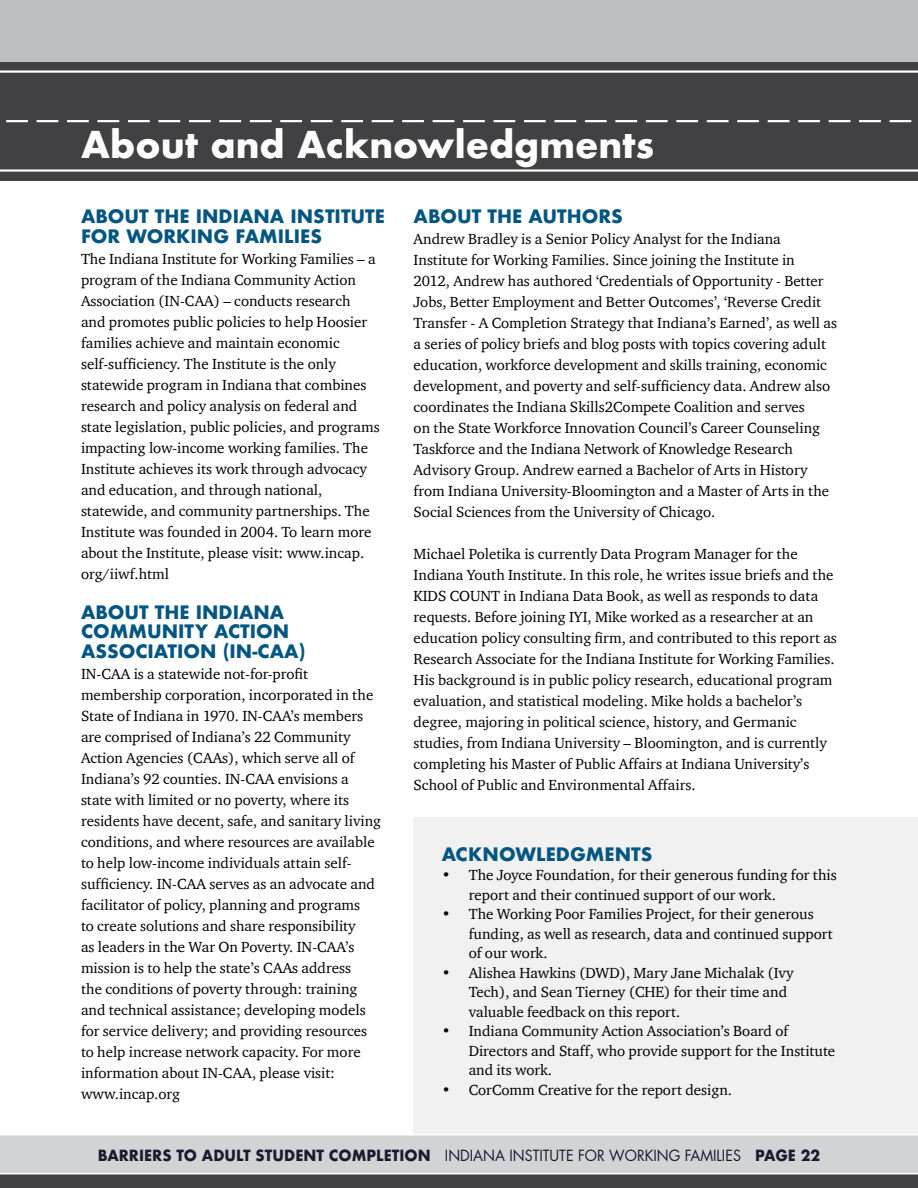
<style>
.page{position:relative;width:918px;height:1188px;background:#fff}
.page>*{position:absolute;margin:0;border:0;box-sizing:border-box;transform-origin:0 0}
.t1{font:700 36px "Futura";color:#fff}
.t2{font:700 18px/19.5px "Futura";color:#035682}
.t3{font:15px/21px "ITC Charter Com";color:#000}
.t4{font:700 15px "Futura";color:#191c2f;scale:.95 1}
.s1{font-family:"Futura Std";font-weight:400}
</style>
<div class="page">
<div style="left:414px;top:818px;width:504px;height:340px;background:#f1f1f2"></div>
<div style="left:0;top:0;width:918px;height:122px;background:#bcbec0"></div>
<div style="left:0;top:62px;width:918px;height:119px;background:#414042"></div>
<hr style="left:0;top:70px;width:918px;height:3px;background:#fff">
<hr style="left:0;top:169px;width:918px;height:3px;background:#fff">
<svg style="left:6px;top:120px;width:906px;height:2px"></svg>
<div style="left:0;top:1165px;width:918px;height:23px;background:#414042"></div>
<svg style="left:0;top:1133px;width:918px;height:42px;background:#d3d5d6"></svg>
<h1 class="t1" style="left:81px;top:119px;width:575px">About and Acknowledgments</h1>
<p class="t2" style="left:81px;top:207px;width:306px">ABOUT THE INDIANA INSTITUTE<br>FOR WORKING FAMILIES</p>
<p class="t3" style="left:81px;top:248px;width:300px">The Indiana Institute for Working Families – a program of the Indiana Community Action Association (IN-CAA) – conducts research<br>and promotes public policies to help Hoosier families achieve and maintain economic self-sufficiency. The Institute is the only statewide program in Indiana that combines research and policy analysis on federal and state legislation, public policies, and programs impacting low-income working families. The Institute achieves its work through advocacy and education, and through national, statewide, and community partnerships. The Institute was founded in 2004. To learn more about the Institute, please visit: www.incap. org/iiwf.html</p>
<p class="t2" style="left:81px;top:602px;width:226px">ABOUT THE INDIANA<br>COMMUNITY ACTION<br>ASSOCIATION (IN-CAA)</p>
<p class="t3" style="left:81px;top:663px;width:302px">IN-CAA is a statewide not-for-profit membership corporation, incorporated in the State of Indiana in 1970. IN-CAA’s members are comprised of Indiana’s 22 Community Action Agencies (CAAs), which serve all of Indiana’s 92 counties. IN-CAA envisions a state with limited or no poverty, where its residents have decent, safe, and sanitary living conditions, and where resources are available to help low-income individuals attain self&shy;sufficiency. IN-CAA serves as an advocate and facilitator of policy, planning and programs<br>to create solutions and share responsibility<br>as leaders in the War On Poverty. IN-CAA’s mission is to help the state’s CAAs address<br>the conditions of poverty through: training and technical assistance; developing models for service delivery; and providing resources to help increase network capacity. For more information about IN-CAA, please visit: www.incap.org</p>
<p class="t2" style="left:414px;top:207px;width:211px">ABOUT THE AUTHORS</p>
<p class="t3" style="left:414px;top:229px;width:425px">Andrew Bradley is a Senior Policy Analyst for the Indiana Institute for Working Families. Since joining the Institute in<br>2012, Andrew has authored ‘Credentials of Opportunity - Better Jobs, Better Employment and Better Outcomes’, ‘Reverse Credit Transfer - A Completion Strategy that Indiana’s Earned’, as well as a series of policy briefs and blog posts with topics covering adult education, workforce development and skills training, economic development, and poverty and self-sufficiency data. Andrew also coordinates the Indiana Skills2Compete Coalition and serves<br>on the State Workforce Innovation Council’s Career Counseling Taskforce and the Indiana Network of Knowledge Research Advisory Group. Andrew earned a Bachelor of Arts in History from Indiana University-Bloomington and a Master of Arts in the Social Sciences from the University of Chicago.</p>
<p class="t3" style="left:414px;top:543px;width:425px">Michael Poletika is currently Data Program Manager for the Indiana Youth Institute. In this role, he writes issue briefs and the KIDS COUNT in Indiana Data Book, as well as responds to data requests. Before joining IYI, Mike worked as a researcher at an education policy consulting firm, and contributed to this report as Research Associate for the Indiana Institute for Working Families.<br>His background is in public policy research, educational program evaluation, and statistical modeling. Mike holds a bachelor’s degree, majoring in political science, history, and Germanic studies, from Indiana University – Bloomington, and is currently completing his Master of Public Affairs at Indiana University’s School of Public and Environmental Affairs.</p>
<p class="t2" style="left:442px;top:844px;width:212px">ACKNOWLEDGMENTS</p>
<p class="t3" style="left:469px;top:865px;width:370px;line-height:19.5px;text-indent:-27px">• The Joyce Foundation, for their generous funding for this report and their continued support of our work.</p>
<p class="t3" style="left:469px;top:904px;width:366px;line-height:19.5px;text-indent:-27px">• The Working Poor Families Project, for their generous funding, as well as research, data and continued support of our work.</p>
<p class="t3" style="left:469px;top:962px;width:326px;line-height:19.5px;text-indent:-27px">• Alishea Hawkins (DWD), Mary Jane Michalak (Ivy<br>Tech), and Sean Tierney (CHE) for their time and valuable feedback on this report.</p>
<p class="t3" style="left:469px;top:1021px;width:368px;line-height:19.5px;text-indent:-27px">• Indiana Community Action Association’s Board of<br>Directors and Staff, who provide support for the Institute and its work.</p>
<p class="t3" style="left:442px;top:1079px;width:292px">• CorComm Creative for the report design.</p>
<p class="t4" style="left:98px;top:1145px;width:762px">BARRIERS TO ADULT STUDENT COMPLETION <span class="s1">INDIANA INSTITUTE FOR WORKING FAMILIES</span> PAGE 22</p>
</div>
